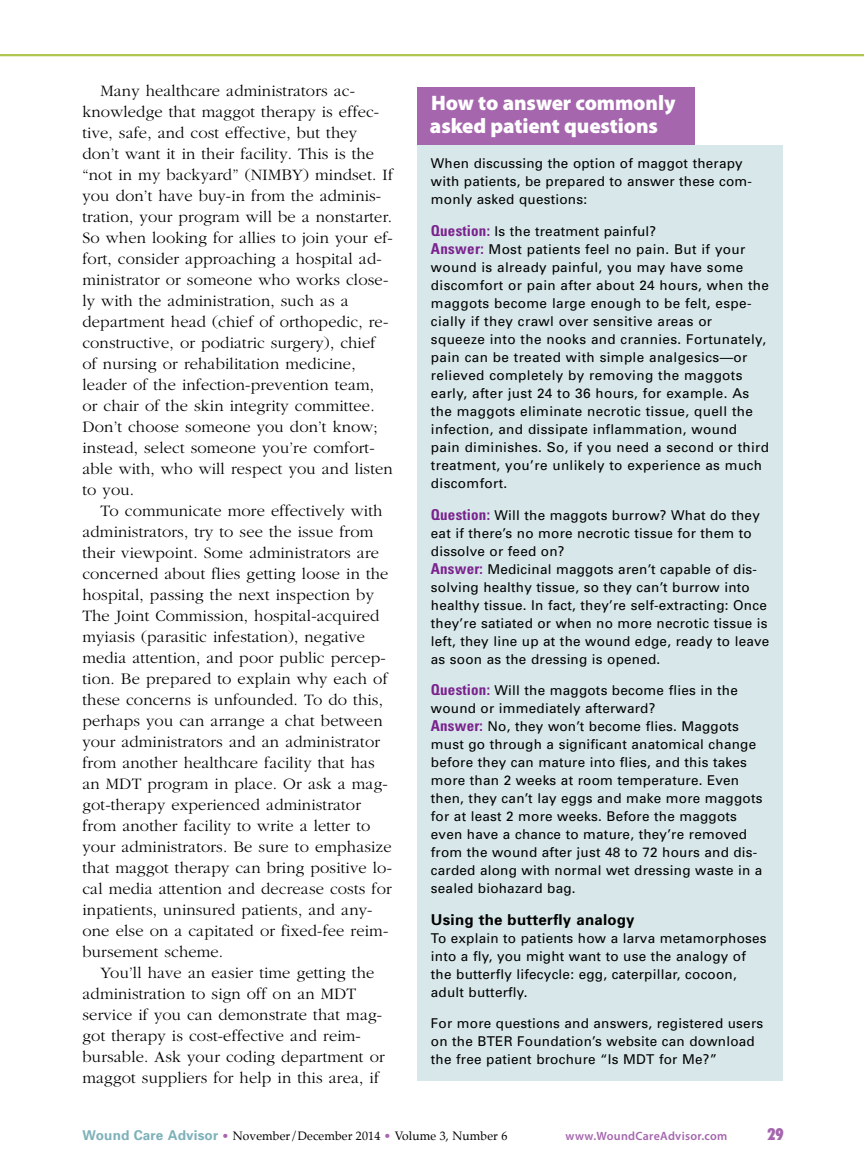
<style>
.page{position:relative;width:864px;height:1175px;background:#fff}
.page>*{position:absolute;margin:0;border:0;box-sizing:border-box;transform-origin:0 0}
.t1{font:900 21px/22.5px "Myriad Pro";letter-spacing:-.005em;color:#fff}
.t2{font:300 16.5px/21px "Garamond";letter-spacing:.01em;color:#000}
.t3{font:900 condensed 16.5px "Futura BT";color:#a566ae}
.t4{font:700 15px "Univers";letter-spacing:.015em;color:#000}
.t5{font:13.5px/18px "Univers";letter-spacing:.015em;color:#000}
.t6{font:12px "Palatino";letter-spacing:.01em;color:#000}
.t7{font:600 12px "Myriad Pro";letter-spacing:.025em;color:#a566ae}
.s1{font-weight:700;font-stretch:condensed;font-size:15px;color:#7a228d}
.s2{font-family:"Univers";font-weight:700;font-size:13.5px;color:#7db1b9}
.s3{color:#a566ae}
</style>
<div class="page">
<hr style="left:0;top:54px;width:864px;height:2px;background:#afc650">
<div style="left:417px;top:145px;width:366px;height:936px;background:#d8e8ea"></div>
<div style="left:417px;top:88px;width:277px;height:57px;background:#a566ae"></div>
<p class="t2" style="left:82px;top:80px;width:312px;text-indent:18px">Many healthcare administrators ac&shy;knowledge that maggot therapy is effec&shy;tive, safe, and cost effective, but they don’t want it in their facility. This is the “not in my backyard” (NIMBY) mindset. If you don’t have buy-in from the adminis&shy;tration, your program will be a nonstarter.<br>So when looking for allies to join your ef&shy;fort, consider approaching a hospital ad&shy;ministrator or someone who works close&shy;ly with the administration, such as a department head (chief of orthopedic, re&shy;constructive, or podiatric surgery), chief of nursing or rehabilitation medicine, leader of the infection-prevention team, or chair of the skin integrity committee.<br>Don’t choose someone you don’t know; instead, select someone you’re comfort&shy;able with, who will respect you and listen to you.</p>
<p class="t2" style="left:82px;top:500px;width:311px;text-indent:18px">To communicate more effectively with administrators, try to see the issue from their viewpoint. Some administrators are concerned about flies getting loose in the hospital, passing the next inspection by The Joint Commission, hospital-acquired myiasis (parasitic infestation), negative media attention, and poor public percep&shy;tion. Be prepared to explain why each of these concerns is unfounded. To do this, perhaps you can arrange a chat between your administrators and an administrator from another healthcare facility that has an MDT program in place. Or ask a mag&shy;got-therapy experienced administrator from another facility to write a letter to your administrators. Be sure to emphasize that maggot therapy can bring positive lo&shy;cal media attention and decrease costs for inpatients, uninsured patients, and any&shy;one else on a capitated or fixed-fee reim&shy;bursement scheme.</p>
<p class="t2" style="left:83px;top:962px;width:304px;text-indent:18px">You’ll have an easier time getting the administration to sign off on an MDT service if you can demonstrate that mag&shy;got therapy is cost-effective and reim&shy;bursable. Ask your coding department or maggot suppliers for help in this area, if</p>
<h1 class="t1" style="left:430px;top:94px;width:247px">How to answer commonly asked patient questions</h1>
<p class="t5" style="left:431px;top:156px;width:323px">When discussing the option of maggot therapy with patients, be prepared to answer these com&shy;monly asked questions:</p>
<p class="t5" style="left:431px;top:223px;width:340px"><span class="s1">Question:</span> Is the treatment painful?<br><span class="s1">Answer:</span> Most patients feel no pain. But if your wound is already painful, you may have some discomfort or pain after about 24 hours, when the maggots become large enough to be felt, espe&shy;cially if they crawl over sensitive areas or squeeze into the nooks and crannies. Fortunately, pain can be treated with simple analgesics—or relieved completely by removing the maggots early, after just 24 to 36 hours, for example. As the maggots eliminate necrotic tissue, quell the infection, and dissipate inflammation, wound pain diminishes. So, if you need a second or third treatment, you’re unlikely to experience as much discomfort.</p>
<p class="t5" style="left:431px;top:507px;width:340px"><span class="s1">Question:</span> Will the maggots burrow? What do they eat if there’s no more necrotic tissue for them to dissolve or feed on?<br><span class="s1">Answer:</span> Medicinal maggots aren’t capable of dis&shy;solving healthy tissue, so they can’t burrow into healthy tissue. In fact, they’re self-extracting: Once they’re satiated or when no more necrotic tissue is left, they line up at the wound edge, ready to leave as soon as the dressing is opened.</p>
<p class="t5" style="left:431px;top:682px;width:333px"><span class="s1">Question:</span> Will the maggots become flies in the wound or immediately afterward?<br><span class="s1">Answer:</span> No, they won’t become flies. Maggots must go through a significant anatomical change before they can mature into flies, and this takes more than 2 weeks at room temperature. Even then, they can’t lay eggs and make more maggots for at least 2 more weeks. Before the maggots even have a chance to mature, they’re removed from the wound after just 48 to 72 hours and dis&shy;carded along with normal wet dressing waste in a sealed biohazard bag.</p>
<p class="t4" style="left:431px;top:914px;width:205px">Using the butterfly analogy</p>
<p class="t5" style="left:431px;top:930px;width:337px">To explain to patients how a larva metamorphoses into a fly, you might want to use the analogy of the butterfly lifecycle: egg, caterpillar, cocoon, adult butterfly.</p>
<p class="t5" style="left:431px;top:1015px;width:334px">For more questions and answers, registered users on the BTER Foundation’s website can download the free patient brochure “Is MDT for Me?”</p>
<p class="t6" style="left:82px;top:1130px;width:426px"><span class="s2">Wound Care Advisor</span> <span class="s3">•</span> November/December 2014 <span class="s3">•</span> Volume 3, Number 6</p>
<p class="t7" style="left:566px;top:1131px;width:163px">www.WoundCareAdvisor.com</p>
<p class="t3" style="left:768px;top:1127px;width:18px">29</p>
</div>
